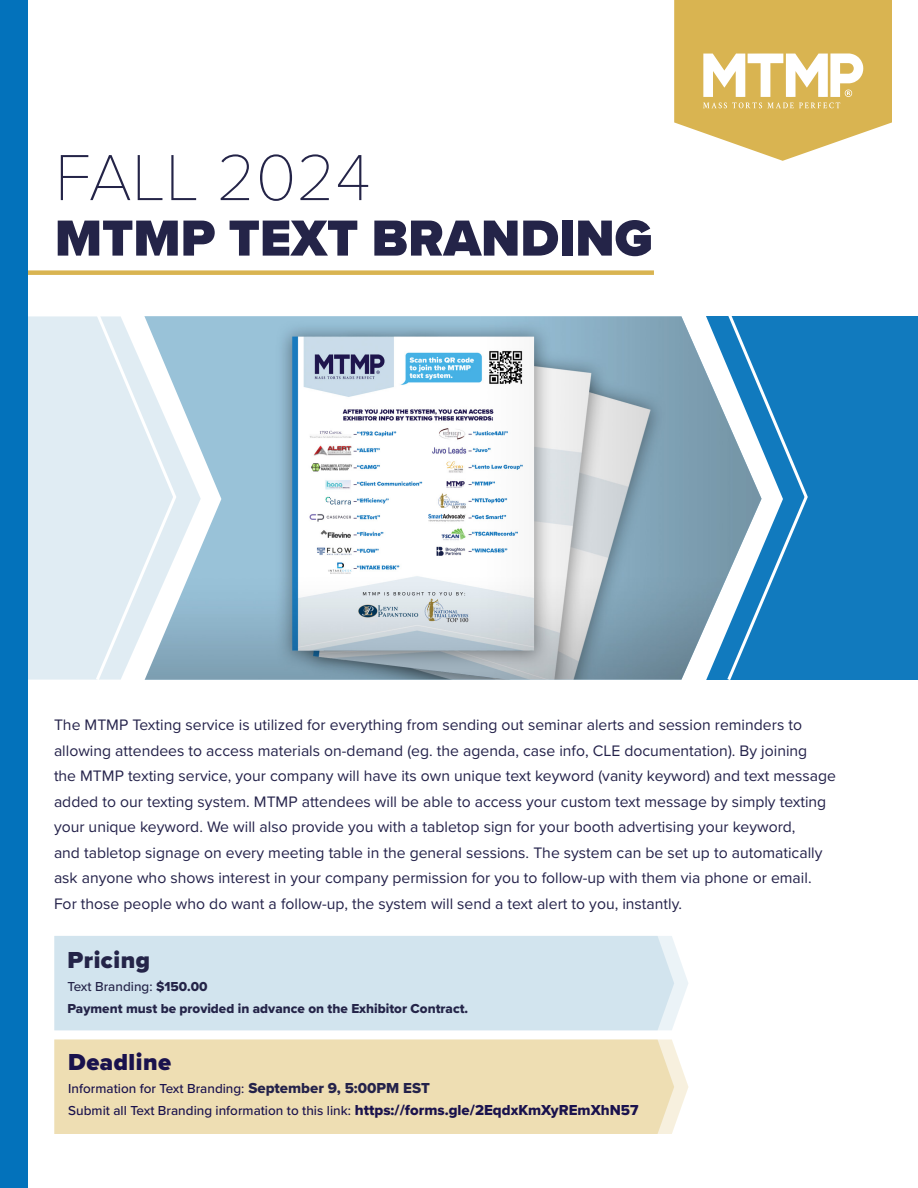
<style>
.page{position:relative;width:918px;height:1188px;background:#fff}
.page>*{position:absolute;margin:0;border:0;box-sizing:border-box;transform-origin:0 0}
.t1{font:100 67.5px "Proxima Nova T";color:#242448}
.t2{font:900 52.5px "Proxima Nova";color:#242448}
.t3{font:900 24px "Proxima Nova";letter-spacing:.02em;color:#1a124d}
.t4{font:900 24px "Proxima Nova";letter-spacing:.02em;color:#242448}
.t5{font:15.75px/25.5px "Proxima Nova";color:#24224a}
.t6{font:500 13.5px "Proxima Nova";color:#1a124d}
.t7{font:13.5px "Proxima Nova Extrabld";color:#242448}
.t8{font:500 13.5px "Proxima Nova";color:#242448}
.s1{font-family:"Proxima Nova Extrabld";font-weight:400}
.s2{font-family:"Proxima Nova Extrabld";font-weight:400;font-size:15px;color:#24224a}
.s3{font-family:"Proxima Nova Extrabld";font-weight:400;font-size:15px}
</style>
<div class="page">
<svg style="left:674px;top:1047px;width:14px;height:80px"></svg>
<svg style="left:674px;top:944px;width:14px;height:79px"></svg>
<div style="left:54px;top:1040px;width:620px;height:94px;background:#eedeb3"></div>
<div style="left:54px;top:936px;width:620px;height:94px;background:#d2e4ee"></div>
<svg style="left:674px;top:0;width:218px;height:161px"></svg>
<div style="left:4px;top:270px;width:650px;height:5px;background:#d9b451"></div>
<div style="left:658px;top:317px;width:260px;height:363px;background:#117abe"></div>
<img style="left:221px;top:316px;width:504px;height:364px">
<svg style="left:201px;top:316px;width:20px;height:364px;background:#a3c5d8"></svg>
<svg style="left:27px;top:316px;width:174px;height:364px;background:#d4e4ed"></svg>
<div style="left:0;top:0;width:27px;height:1188px;background:#0372bb"></div>
<svg style="left:93px;top:316px;width:85px;height:364px"></svg>
<svg style="left:725px;top:316px;width:84px;height:364px"></svg>
<p class="t1" style="left:55px;top:127px;width:317px">FALL 2024</p>
<p class="t2" style="left:55px;top:199px;width:599px">MTMP TEXT BRANDING</p>
<p class="t5" style="left:54px;top:711px;width:783px">The MTMP Texting service is utilized for everything from sending out seminar alerts and session reminders to allowing attendees to access materials on-demand (eg. the agenda, case info, CLE documentation). By joining<br>the MTMP texting service, your company will have its own unique text keyword (vanity keyword) and text message added to our texting system. MTMP attendees will be able to access your custom text message by simply texting your unique keyword. We will also provide you with a tabletop sign for your booth advertising your keyword,<br>and tabletop signage on every meeting table in the general sessions. The system can be set up to automatically ask anyone who shows interest in your company permission for you to follow-up with them via phone or email.<br>For those people who do want a follow-up, the system will send a text alert to you, instantly.</p>
<p class="t4" style="left:68px;top:942px;width:84px">Pricing</p>
<p class="t8" style="left:68px;top:976px;width:141px">Text Branding: <span class="s1">$150.00</span></p>
<p class="t7" style="left:68px;top:999px;width:402px">Payment must be provided in advance on the Exhibitor Contract.</p>
<p class="t3" style="left:68px;top:1045px;width:104px">Deadline</p>
<p class="t6" style="left:68px;top:1078px;width:363px">Information for Text Branding: <span class="s2">September 9, 5:00PM EST</span></p>
<p class="t6" style="left:68px;top:1101px;width:572px">Submit all Text Branding information to this link: <span class="s3">https://forms.gle/2EqdxKmXyREmXhN57</span></p>
</div>
